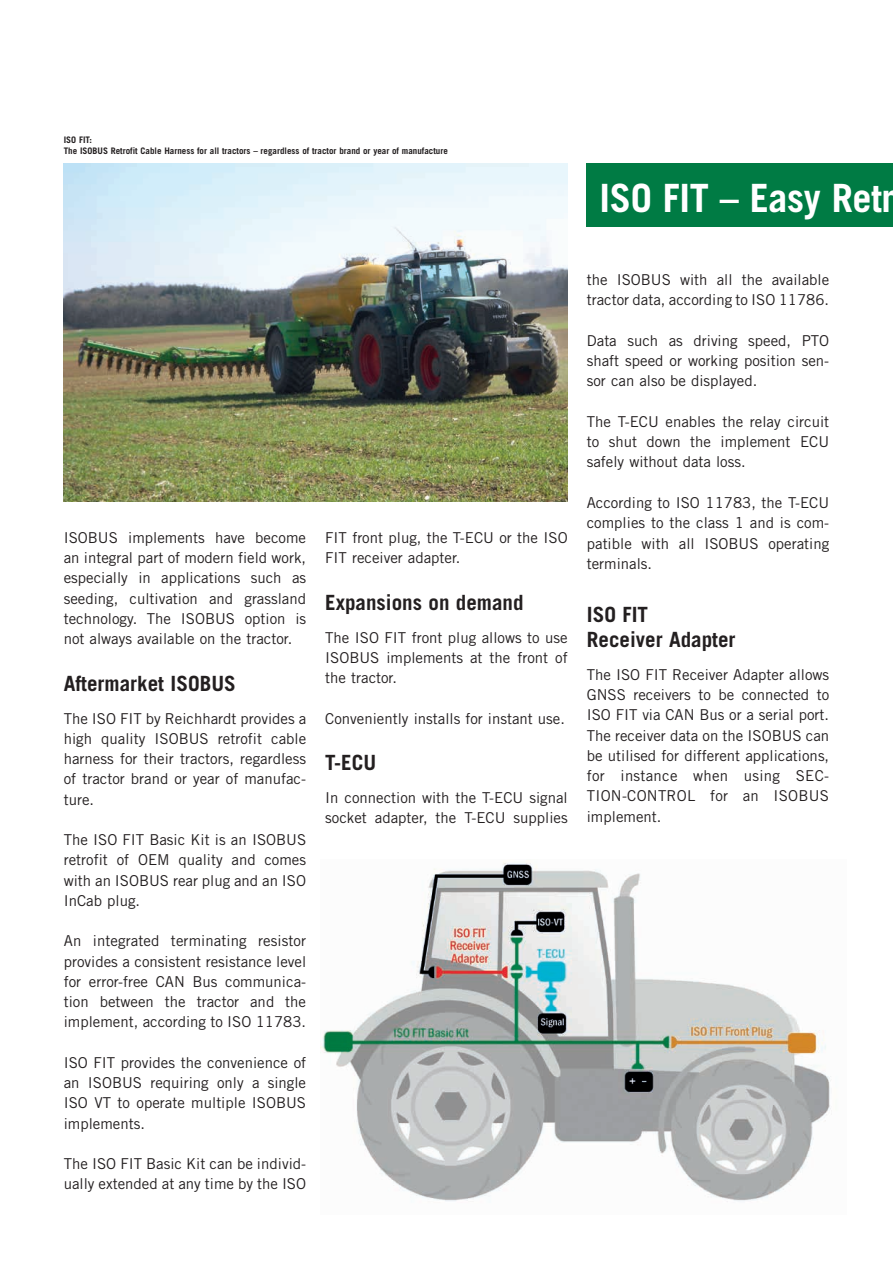
<style>
.page{position:relative;width:893px;height:1263px;background:#fff}
.page>*{position:absolute;margin:0;border:0;box-sizing:border-box;transform-origin:0 0}
.t1{font:700 39px "Trade Gothic LT";letter-spacing:-.01em;color:#fff}
.t2{font:700 21px/25.2px "Trade Gothic LT";color:#231f20}
.t3{font:15px/20.2px "Trade Gothic LT";color:#231f20;text-align:justify}
.t4{font:700 9px/10.8px "Trade Gothic LT";color:#231f20}
</style>
<div class="page">
<div style="left:587px;top:163px;width:306px;height:64px;background:#007b44"></div>
<img style="left:64px;top:163px;width:504px;height:339px">
<img style="left:320px;top:861px;width:511px;height:341px">
<p class="t4" style="left:64px;top:134px;width:386px">ISO FIT:<br>The ISOBUS Retrofit Cable Harness for all tractors – regardless of tractor brand or year of manufacture</p>
<h1 class="t1" style="left:600px;top:174px;width:296px">ISO FIT – Easy Retr</h1>
<p class="t3" style="left:64px;top:527px;width:244px">ISOBUS implements have become an integral part of modern field work, especially in applications such as seeding, cultivation and grassland technology. The ISOBUS option is not always available on the tractor.</p>
<h2 class="t2" style="left:64px;top:670px;width:174px">Aftermarket ISOBUS</h2>
<p class="t3" style="left:64px;top:708px;width:244px">The ISO FIT by Reichhardt provides a high quality ISOBUS retrofit cable harness for their tractors, regardless of tractor brand or year of manufac&shy;ture.</p>
<p class="t3" style="left:64px;top:829px;width:244px">The ISO FIT Basic Kit is an ISOBUS retrofit of OEM quality and comes with an ISOBUS rear plug and an ISO InCab plug.</p>
<p class="t3" style="left:64px;top:931px;width:244px">An integrated terminating resistor provides a consistent resistance level for error-free CAN Bus communica&shy;tion between the tractor and the implement, according to ISO 11783.</p>
<p class="t3" style="left:64px;top:1052px;width:244px">ISO FIT provides the convenience of an ISOBUS requiring only a single ISO VT to operate multiple ISOBUS implements.</p>
<p class="t3" style="left:64px;top:1153px;width:244px">The ISO FIT Basic Kit can be individ&shy;ually extended at any time by the ISO</p>
<p class="t3" style="left:325px;top:527px;width:244px">FIT front plug, the T-ECU or the ISO<br>FIT receiver adapter.</p>
<h2 class="t2" style="left:325px;top:589px;width:200px">Expansions on demand</h2>
<p class="t3" style="left:325px;top:627px;width:244px">The ISO FIT front plug allows to use ISOBUS implements at the front of the tractor.</p>
<p class="t3" style="left:325px;top:708px;width:241px">Conveniently installs for instant use.</p>
<h2 class="t2" style="left:325px;top:750px;width:52px">T-ECU</h2>
<p class="t3" style="left:325px;top:787px;width:244px">In connection with the T-ECU signal socket adapter, the T-ECU supplies</p>
<p class="t3" style="left:587px;top:270px;width:244px">the ISOBUS with all the available tractor data, according to ISO 11786.</p>
<p class="t3" style="left:587px;top:330px;width:244px">Data such as driving speed, PTO shaft speed or working position sen&shy;sor can also be displayed.</p>
<p class="t3" style="left:587px;top:411px;width:244px">The T-ECU enables the relay circuit to shut down the implement ECU safely without data loss.</p>
<p class="t3" style="left:587px;top:492px;width:244px">According to ISO 11783, the T-ECU complies to the class 1 and is com&shy;patible with all ISOBUS operating terminals.</p>
<h2 class="t2" style="left:587px;top:601px;width:150px">ISO FIT<br>Receiver Adapter</h2>
<p class="t3" style="left:587px;top:664px;width:244px">The ISO FIT Receiver Adapter allows GNSS receivers to be connected to ISO FIT via CAN Bus or a serial port.<br>The receiver data on the ISOBUS can be utilised for different applications, for instance when using SEC-TION-CONTROL for an ISOBUS implement.</p>
</div>
